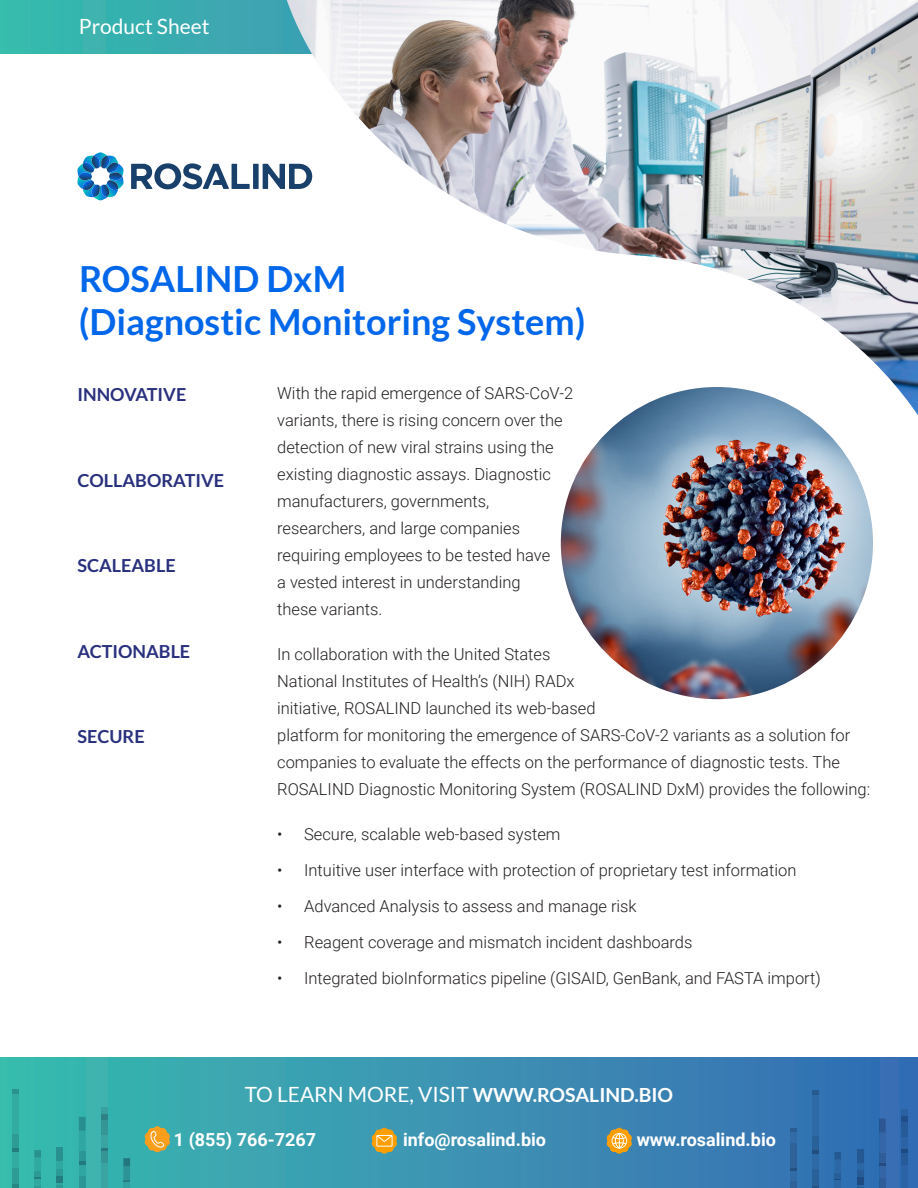
<style>
.page{position:relative;width:918px;height:1188px;background:#fff}
.page>*{position:absolute;margin:0;border:0;box-sizing:border-box;transform-origin:0 0}
.t1{font:700 36px "Lato";color:#0067ea}
.Paragraph_Style_1{font:21px "Lato";color:#fff}
.Keywords{font:700 18px "Lato";color:#29307d}
.t2{font:700 18px "Roboto";color:#fff}
.Body{font:300 16.5px/27px "Roboto";color:#231f20}
.s1{font-weight:700;font-size:19.5px}
</style>
<div class="page">
<svg style="left:0;top:1058px;width:918px;height:130px;background:#3992b1"></svg>
<svg style="left:372px;top:1128px;width:25px;height:26px"></svg>
<svg style="left:145px;top:1126px;width:25px;height:26px"></svg>
<svg style="left:607px;top:1128px;width:25px;height:26px"></svg>
<svg style="left:12px;top:1184px;width:7px;height:4px"></svg>
<div style="left:12px;top:1167px;width:7px;height:17px;background:#2e9c94"></div>
<div style="left:12px;top:1094px;width:7px;height:40px;background:#32aca0"></div>
<svg style="left:12px;top:1089px;width:7px;height:5px"></svg>
<div style="left:12px;top:1152px;width:7px;height:15px;background:#32aca0"></div>
<svg style="left:12px;top:1134px;width:7px;height:18px"></svg>
<svg style="left:34px;top:1186px;width:7px;height:2px"></svg>
<div style="left:34px;top:1179px;width:7px;height:7px;background:#30aaa1"></div>
<svg style="left:34px;top:1150px;width:7px;height:29px"></svg>
<div style="left:57px;top:1160px;width:6px;height:9px;background:#2fa8a1"></div>
<div style="left:57px;top:1147px;width:6px;height:13px;background:#28908e"></div>
<svg style="left:57px;top:1182px;width:6px;height:6px"></svg>
<div style="left:57px;top:1175px;width:6px;height:7px;background:#227c7d"></div>
<svg style="left:57px;top:1169px;width:6px;height:6px"></svg>
<div style="left:79px;top:1176px;width:7px;height:12px;background:#2a9795"></div>
<div style="left:79px;top:1164px;width:7px;height:12px;background:#2fa6a1"></div>
<svg style="left:79px;top:1117px;width:7px;height:47px"></svg>
<div style="left:101px;top:1107px;width:7px;height:7px;background:#38a19f"></div>
<div style="left:101px;top:1162px;width:7px;height:26px;background:#3aa4a2"></div>
<svg style="left:101px;top:1114px;width:7px;height:48px"></svg>
<svg style="left:123px;top:1158px;width:7px;height:30px"></svg>
<div style="left:790px;top:1181px;width:7px;height:7px;background:#2e6299"></div>
<div style="left:790px;top:1132px;width:7px;height:11px;background:#326ba6"></div>
<svg style="left:790px;top:1129px;width:7px;height:3px"></svg>
<div style="left:790px;top:1170px;width:7px;height:11px;background:#326ba6"></div>
<svg style="left:790px;top:1143px;width:7px;height:27px"></svg>
<svg style="left:812px;top:1186px;width:7px;height:2px"></svg>
<div style="left:812px;top:1169px;width:7px;height:17px;background:#296199"></div>
<div style="left:812px;top:1095px;width:7px;height:41px;background:#2d6aa6"></div>
<svg style="left:812px;top:1090px;width:7px;height:5px"></svg>
<div style="left:812px;top:1154px;width:7px;height:15px;background:#2d6aa6"></div>
<svg style="left:812px;top:1136px;width:7px;height:18px"></svg>
<div style="left:834px;top:1180px;width:7px;height:7px;background:#2c68a6"></div>
<svg style="left:834px;top:1152px;width:7px;height:28px"></svg>
<div style="left:857px;top:1162px;width:6px;height:9px;background:#2a67a6"></div>
<div style="left:857px;top:1149px;width:6px;height:13px;background:#235892"></div>
<svg style="left:857px;top:1184px;width:6px;height:4px"></svg>
<div style="left:857px;top:1177px;width:6px;height:7px;background:#1e4b81"></div>
<svg style="left:857px;top:1171px;width:6px;height:6px"></svg>
<div style="left:879px;top:1178px;width:7px;height:10px;background:#2f5d9a"></div>
<div style="left:879px;top:1166px;width:7px;height:12px;background:#3466a7"></div>
<svg style="left:879px;top:1119px;width:7px;height:47px"></svg>
<div style="left:901px;top:1109px;width:7px;height:7px;background:#2961a2"></div>
<div style="left:901px;top:1164px;width:7px;height:24px;background:#2b63a6"></div>
<svg style="left:901px;top:1116px;width:7px;height:48px"></svg>
<div style="left:0;top:0;width:918px;height:54px;background:#38afaf"></div>
<img style="left:287px;top:0;width:631px;height:415px">
<div style="left:253px;top:164px;width:6px;height:25px;background:#19406b"></div>
<svg style="left:263px;top:164px;width:49px;height:25px"></svg>
<svg style="left:131px;top:163px;width:119px;height:26px"></svg>
<svg style="left:77px;top:152px;width:47px;height:48px"></svg>
<img style="left:561px;top:387px;width:312px;height:312px;border-radius:156px">
<p class="Paragraph_Style_1" style="left:79px;top:15px;width:132px">Product Sheet</p>
<p class="t1" style="left:79px;top:258px;width:269px">ROSALIND DxM</p>
<p class="t1" style="left:79px;top:301px;width:508px">(Diagnostic Monitoring System)</p>
<p class="Keywords" style="left:77px;top:385px;width:110px">INNOVATIVE</p>
<p class="Keywords" style="left:77px;top:470px;width:148px">COLLABORATIVE</p>
<p class="Keywords" style="left:77px;top:555px;width:100px">SCALEABLE</p>
<p class="Keywords" style="left:77px;top:641px;width:114px">ACTIONABLE</p>
<p class="Keywords" style="left:77px;top:726px;width:69px">SECURE</p>
<p class="Body" style="left:277px;top:379px;width:298px">With the rapid emergence of SARS-CoV-2 variants, there is rising concern over the detection of new viral strains using the existing diagnostic assays. Diagnostic manufacturers, governments, researchers, and large companies requiring employees to be tested have<br>a vested interest in understanding<br>these variants.</p>
<p class="Body" style="left:277px;top:640px;width:595px">In collaboration with the United States<br>National Institutes of Health’s (NIH) RADx<br>initiative, ROSALIND launched its web-based<br>platform for monitoring the emergence of SARS-CoV-2 variants as a solution for companies to evaluate the effects on the performance of diagnostic tests. The ROSALIND Diagnostic Monitoring System (ROSALIND DxM) provides the following:</p>
<p class="Body" style="left:277px;top:820px;width:285px">• Secure, scalable web-based system</p>
<p class="Body" style="left:277px;top:856px;width:521px">• Intuitive user interface with protection of proprietary test information</p>
<p class="Body" style="left:277px;top:892px;width:361px">• Advanced Analysis to assess and manage risk</p>
<p class="Body" style="left:277px;top:928px;width:417px">• Reagent coverage and mismatch incident dashboards</p>
<p class="Body" style="left:277px;top:964px;width:545px">• Integrated bioInformatics pipeline (GISAID, GenBank, and FASTA import)</p>
<p class="Paragraph_Style_1" style="left:245px;top:1083px;width:430px">TO LEARN MORE, VISIT <span class="s1">WWW.ROSALIND.BIO</span></p>
<p class="t2" style="left:174px;top:1127px;width:144px">1 (855) 766-7267</p>
<p class="t2" style="left:403px;top:1127px;width:144px">info@rosalind.bio</p>
<p class="t2" style="left:637px;top:1127px;width:141px">www.rosalind.bio</p>
</div>
